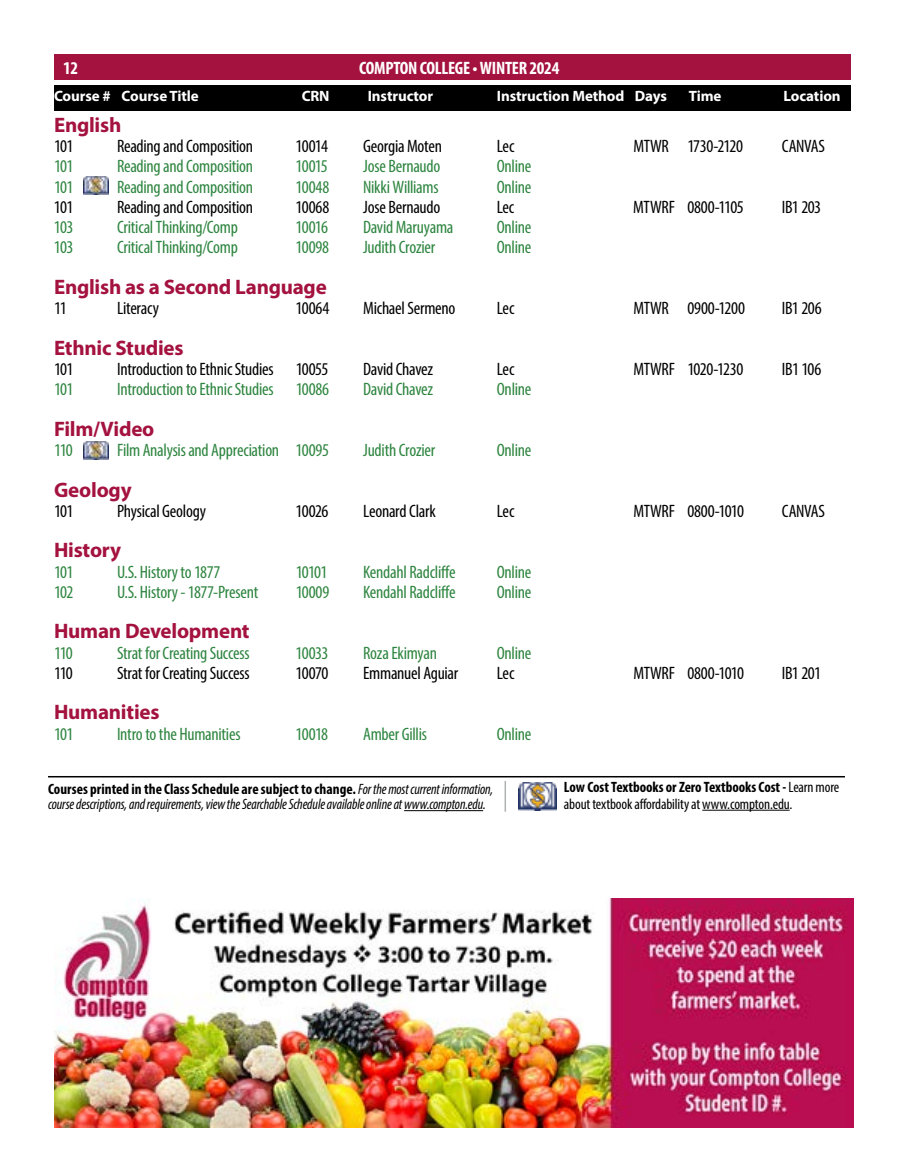
<style>
.page{position:relative;width:905px;height:1175px;background:#fff}
.page>*{position:absolute;margin:0;border:0;box-sizing:border-box;transform-origin:0 0}
.t1{font:700 21px "Myriad Pro";letter-spacing:-.01em;color:#a4123f}
.t2{font:condensed 18px "Myriad Pro";letter-spacing:-.015em;color:#2e8540}
.t3{font:condensed 18px "Myriad Pro";letter-spacing:-.015em;color:#000}
.t4{font:700 condensed 18px "Myriad Pro";letter-spacing:-.015em;color:#fff}
.t5{font:italic condensed 15px/15px "Myriad Pro";letter-spacing:-.01em;color:#000;scale:.94 1}
.t6{font:condensed 15px/16.5px "Myriad Pro";letter-spacing:-.01em;color:#000}
.t7{font:700 15px "Myriad Pro";letter-spacing:-.005em;color:#fff}
.s1{font-weight:700;font-style:normal}
.s2{font-weight:700}
</style>
<div class="page">
<div style="left:54px;top:54px;width:796px;height:26px;background:#a4123f"></div>
<img style="left:54px;top:898px;width:799px;height:229px">
<div style="left:54px;top:85px;width:796px;height:25px;background:#000"></div>
<hr style="left:404px;top:810px;width:79px;height:1px;background:#000">
<hr style="left:48px;top:776px;width:796px;height:1px;background:#000">
<hr style="left:702px;top:809px;width:87px;height:1px;background:#000">
<img style="left:518px;top:782px;width:38px;height:28px">
<hr style="left:504px;top:781px;width:2px;height:30px;background:#aeb2b2">
<img style="left:83px;top:177px;width:25px;height:18px">
<img style="left:83px;top:441px;width:25px;height:18px">
<p class="t4" style="left:63px;top:56px;width:17px">12</p>
<p class="t4" style="left:359px;top:56px;width:202px">COMPTON COLLEGE • WINTER 2024</p>
<p class="t7" style="left:54px;top:86px;width:146px">Course # Course Title</p>
<p class="t7" style="left:302px;top:86px;width:29px">CRN</p>
<p class="t7" style="left:368px;top:86px;width:67px">Instructor</p>
<p class="t7" style="left:496px;top:86px;width:172px">Instruction Method Days</p>
<p class="t7" style="left:688px;top:86px;width:34px">Time</p>
<p class="t7" style="left:783px;top:86px;width:59px">Location</p>
<p class="t1" style="left:54px;top:111px;width:69px">English</p>
<p class="t3" style="left:54px;top:135px;width:21px">101</p>
<p class="t3" style="left:117px;top:135px;width:138px">Reading and Composition</p>
<p class="t3" style="left:295px;top:135px;width:34px">10014</p>
<p class="t3" style="left:363px;top:135px;width:80px">Georgia Moten</p>
<p class="t3" style="left:496px;top:135px;width:19px">Lec</p>
<p class="t3" style="left:633px;top:135px;width:111px">MTWR 1730-2120</p>
<p class="t3" style="left:781px;top:135px;width:45px">CANVAS</p>
<p class="t2" style="left:54px;top:156px;width:21px">101</p>
<p class="t2" style="left:117px;top:156px;width:138px">Reading and Composition</p>
<p class="t2" style="left:295px;top:156px;width:34px">10015</p>
<p class="t2" style="left:363px;top:156px;width:79px">Jose Bernaudo</p>
<p class="t2" style="left:496px;top:156px;width:36px">Online</p>
<p class="t2" style="left:54px;top:176px;width:21px">101</p>
<p class="t2" style="left:117px;top:176px;width:138px">Reading and Composition</p>
<p class="t2" style="left:295px;top:176px;width:35px">10048</p>
<p class="t2" style="left:363px;top:176px;width:77px">Nikki Williams</p>
<p class="t2" style="left:496px;top:176px;width:36px">Online</p>
<p class="t3" style="left:54px;top:196px;width:21px">101</p>
<p class="t3" style="left:117px;top:196px;width:138px">Reading and Composition</p>
<p class="t3" style="left:295px;top:196px;width:35px">10068</p>
<p class="t3" style="left:363px;top:196px;width:79px">Jose Bernaudo</p>
<p class="t3" style="left:496px;top:196px;width:19px">Lec</p>
<p class="t3" style="left:633px;top:196px;width:112px">MTWRF 0800-1105</p>
<p class="t3" style="left:781px;top:196px;width:41px">IB1 203</p>
<p class="t2" style="left:54px;top:216px;width:21px">103</p>
<p class="t2" style="left:117px;top:216px;width:122px">Critical Thinking/Comp</p>
<p class="t2" style="left:295px;top:216px;width:34px">10016</p>
<p class="t2" style="left:363px;top:216px;width:92px">David Maruyama</p>
<p class="t2" style="left:496px;top:216px;width:36px">Online</p>
<p class="t2" style="left:54px;top:237px;width:21px">103</p>
<p class="t2" style="left:117px;top:237px;width:122px">Critical Thinking/Comp</p>
<p class="t2" style="left:295px;top:237px;width:35px">10098</p>
<p class="t2" style="left:363px;top:237px;width:73px">Judith Crozier</p>
<p class="t2" style="left:496px;top:237px;width:36px">Online</p>
<p class="t1" style="left:54px;top:273px;width:274px">English as a Second Language</p>
<p class="t3" style="left:54px;top:297px;width:14px">11</p>
<p class="t3" style="left:117px;top:297px;width:43px">Literacy</p>
<p class="t3" style="left:296px;top:297px;width:35px">10064</p>
<p class="t3" style="left:363px;top:297px;width:94px">Michael Sermeno</p>
<p class="t3" style="left:497px;top:297px;width:19px">Lec</p>
<p class="t3" style="left:633px;top:297px;width:113px">MTWR 0900-1200</p>
<p class="t3" style="left:782px;top:297px;width:41px">IB1 206</p>
<p class="t1" style="left:54px;top:334px;width:131px">Ethnic Studies</p>
<p class="t3" style="left:54px;top:358px;width:21px">101</p>
<p class="t3" style="left:117px;top:358px;width:213px">Introduction to Ethnic Studies 10055</p>
<p class="t3" style="left:363px;top:358px;width:71px">David Chavez</p>
<p class="t3" style="left:497px;top:358px;width:19px">Lec</p>
<p class="t3" style="left:633px;top:358px;width:111px">MTWRF 1020-1230</p>
<p class="t3" style="left:782px;top:358px;width:41px">IB1 106</p>
<p class="t2" style="left:54px;top:378px;width:21px">101</p>
<p class="t2" style="left:117px;top:378px;width:214px">Introduction to Ethnic Studies 10086</p>
<p class="t2" style="left:363px;top:378px;width:71px">David Chavez</p>
<p class="t2" style="left:497px;top:378px;width:36px">Online</p>
<p class="t1" style="left:54px;top:415px;width:102px">Film/Video</p>
<p class="t2" style="left:54px;top:439px;width:20px">110</p>
<p class="t2" style="left:117px;top:439px;width:213px">Film Analysis and Appreciation 10095</p>
<p class="t2" style="left:363px;top:439px;width:74px">Judith Crozier</p>
<p class="t2" style="left:497px;top:439px;width:36px">Online</p>
<p class="t1" style="left:54px;top:476px;width:79px">Geology</p>
<p class="t3" style="left:54px;top:500px;width:21px">101</p>
<p class="t3" style="left:117px;top:500px;width:91px">Physical Geology</p>
<p class="t3" style="left:295px;top:500px;width:34px">10026</p>
<p class="t3" style="left:363px;top:500px;width:74px">Leonard Clark</p>
<p class="t3" style="left:497px;top:500px;width:19px">Lec</p>
<p class="t3" style="left:633px;top:500px;width:112px">MTWRF 0800-1010</p>
<p class="t3" style="left:781px;top:500px;width:45px">CANVAS</p>
<p class="t1" style="left:54px;top:536px;width:69px">History</p>
<p class="t2" style="left:54px;top:561px;width:21px">101</p>
<p class="t2" style="left:117px;top:561px;width:105px">U.S. History to 1877</p>
<p class="t2" style="left:296px;top:561px;width:33px">10101</p>
<p class="t2" style="left:363px;top:561px;width:94px">Kendahl Radcliffe</p>
<p class="t2" style="left:497px;top:561px;width:36px">Online</p>
<p class="t2" style="left:54px;top:581px;width:21px">102</p>
<p class="t2" style="left:117px;top:581px;width:143px">U.S. History - 1877-Present</p>
<p class="t2" style="left:296px;top:581px;width:35px">10009</p>
<p class="t2" style="left:363px;top:581px;width:94px">Kendahl Radcliffe</p>
<p class="t2" style="left:497px;top:581px;width:36px">Online</p>
<p class="t1" style="left:54px;top:617px;width:197px">Human Development</p>
<p class="t2" style="left:54px;top:642px;width:20px">110</p>
<p class="t2" style="left:117px;top:642px;width:134px">Strat for Creating Success</p>
<p class="t2" style="left:295px;top:642px;width:34px">10033</p>
<p class="t2" style="left:363px;top:642px;width:75px">Roza Ekimyan</p>
<p class="t2" style="left:496px;top:642px;width:36px">Online</p>
<p class="t3" style="left:54px;top:662px;width:20px">110</p>
<p class="t3" style="left:117px;top:662px;width:134px">Strat for Creating Success</p>
<p class="t3" style="left:295px;top:662px;width:34px">10070</p>
<p class="t3" style="left:363px;top:662px;width:97px">Emmanuel Aguiar</p>
<p class="t3" style="left:496px;top:662px;width:19px">Lec</p>
<p class="t3" style="left:633px;top:662px;width:112px">MTWRF 0800-1010</p>
<p class="t3" style="left:781px;top:662px;width:41px">IB1 201</p>
<p class="t1" style="left:54px;top:698px;width:107px">Humanities</p>
<p class="t2" style="left:54px;top:723px;width:21px">101</p>
<p class="t2" style="left:117px;top:723px;width:125px">Intro to the Humanities</p>
<p class="t2" style="left:296px;top:723px;width:34px">10018</p>
<p class="t2" style="left:363px;top:723px;width:65px">Amber Gillis</p>
<p class="t2" style="left:497px;top:723px;width:36px">Online</p>
<p class="t5" style="left:48px;top:781px;width:475px"><span class="s1">Courses printed in the Class Schedule are subject to change.</span> For the most current information, course descriptions, and requirements, view the Searchable Schedule available online at www.compton.edu.</p>
<p class="t6" style="left:564px;top:778px;width:277px"><span class="s2">Low Cost Textbooks or Zero Textbooks Cost -</span> Learn more about textbook affordability at www.compton.edu.</p>
</div>
